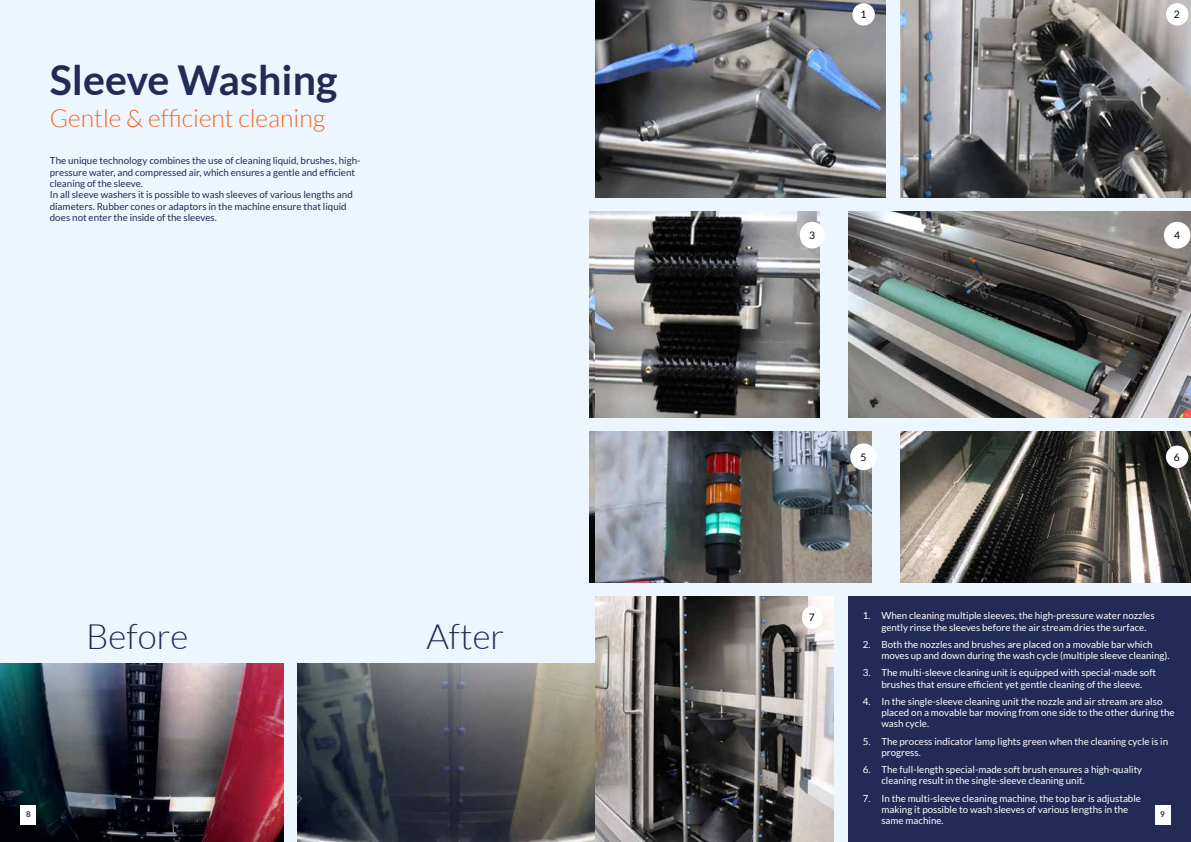
<style>
.page{position:relative;width:1191px;height:842px;background:#fff}
.page>*{position:absolute;margin:0;border:0;box-sizing:border-box;transform-origin:0 0}
.t1{font:700 41.1px "Lato";color:#212b55}
.t2{font:300 35px "Lato";color:#212b55}
.t3{font:300 24.7px "Lato";color:#ed6923}
.t4{font:10.3px "Lato";color:#000}
.t5{font:9.8px/11.3px "Lato";color:#fff}
.t6{font:9.8px/11.3px "Lato";color:#212b55}
.t7{font:700 8px "Lato";color:#212b55}
</style>
<div class="page">
<div style="left:0;top:0;width:595px;height:842px;background:#edf6ff"></div>
<img style="left:0;top:663px;width:283px;height:179px">
<img style="left:298px;top:663px;width:297px;height:179px">
<img style="left:589px;top:212px;width:6px;height:205px">
<img style="left:589px;top:432px;width:6px;height:150px">
<img style="left:595px;top:0;width:596px;height:842px">
<div style="left:848px;top:597px;width:343px;height:245px;background:#212b55"></div>
<img style="left:848px;top:212px;width:343px;height:205px">
<img style="left:900px;top:432px;width:291px;height:150px">
<img style="left:595px;top:0;width:291px;height:197px">
<img style="left:900px;top:0;width:291px;height:197px">
<img style="left:595px;top:597px;width:238px;height:245px">
<div style="left:852px;top:3px;width:23px;height:23px;background:#fff;border-radius:11px"></div>
<div style="left:1166px;top:3px;width:22px;height:23px;background:#fff;border-radius:50%"></div>
<div style="left:1166px;top:446px;width:22px;height:22px;background:#fff;border-radius:50%"></div>
<div style="left:802px;top:606px;width:20px;height:23px;background:#fff;border-radius:10px"></div>
<div style="left:1163px;top:222px;width:27px;height:26px;background:#fff;border-radius:50%"></div>
<div style="left:850px;top:443px;width:27px;height:27px;background:#fff;border-radius:50%"></div>
<div style="left:800px;top:222px;width:24px;height:26px;background:#fff;border-radius:12px"></div>
<div style="left:20px;top:805px;width:16px;height:19px;background:#fff"></div>
<div style="left:1154px;top:805px;width:16px;height:19px;background:#fff"></div>
<h1 class="t1" style="left:50px;top:56px;width:289px">Sleeve Washing</h1>
<h3 class="t3" style="left:50px;top:105px;width:277px">Gentle &amp; efficient cleaning</h3>
<p class="t6" style="left:50px;top:155px;width:312px">The unique technology combines the use of cleaning liquid, brushes, high&shy;pressure water, and compressed air, which ensures a gentle and efficient cleaning of the sleeve.<br>In all sleeve washers it is possible to wash sleeves of various lengths and diameters. Rubber cones or adaptors in the machine ensure that liquid does not enter the inside of the sleeves.</p>
<p class="t4" style="left:860px;top:9px;width:7px">1</p>
<p class="t4" style="left:1174px;top:9px;width:7px">2</p>
<p class="t4" style="left:809px;top:230px;width:7px">3</p>
<p class="t4" style="left:1174px;top:230px;width:7px">4</p>
<p class="t4" style="left:860px;top:451px;width:7px">5</p>
<p class="t4" style="left:1174px;top:451px;width:7px">6</p>
<p class="t5" style="left:881px;top:610px;width:275px;text-indent:-19px">1. When cleaning multiple sleeves, the high-pressure water nozzles gently rinse the sleeves before the air stream dries the surface.</p>
<p class="t5" style="left:881px;top:639px;width:290px;text-indent:-19px">2. Both the nozzles and brushes are placed on a movable bar which moves up and down during the wash cycle (multiple sleeve cleaning).</p>
<p class="t5" style="left:863px;top:667px;width:295px;text-align:center">3. The multi-sleeve cleaning unit is equipped with special-made soft brushes that ensure efficient yet gentle cleaning of the sleeve.</p>
<p class="t5" style="left:881px;top:695px;width:295px;text-indent:-19px">4. In the single-sleeve cleaning unit the nozzle and air stream are also placed on a movable bar moving from one side to the other during the wash cycle.</p>
<p class="t5" style="left:881px;top:735px;width:288px;text-indent:-19px">5. The process indicator lamp lights green when the cleaning cycle is in progress.</p>
<p class="t5" style="left:881px;top:764px;width:262px;text-indent:-19px">6. The full-length special-made soft brush ensures a high-quality cleaning result in the single-sleeve cleaning unit.</p>
<p class="t5" style="left:881px;top:792px;width:261px;text-indent:-19px">7. In the multi-sleeve cleaning machine, the top bar is adjustable making it possible to wash sleeves of various lengths in the same machine.</p>
<p class="t4" style="left:809px;top:612px;width:7px">7</p>
<h2 class="t2" style="left:86px;top:617px;width:104px">Before</h2>
<h2 class="t2" style="left:409px;top:617px;width:79px">After</h2>
<h2 class="t2" style="left:426px;top:617px;width:79px">After</h2>
<p class="t7" style="left:26px;top:810px;width:6px">8</p>
<p class="t7" style="left:1160px;top:810px;width:6px">9</p>
</div>
